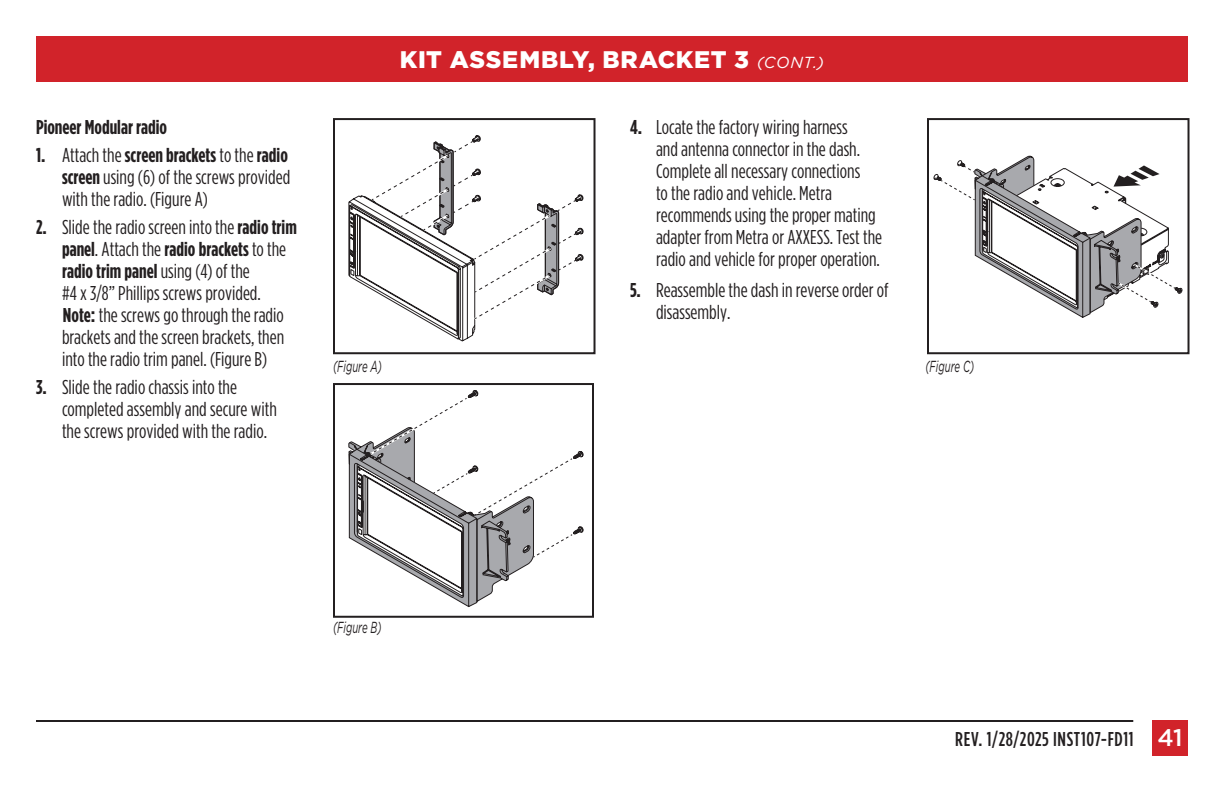
<style>
.page{position:relative;width:1224px;height:792px;background:#fff}
.page>*{position:absolute;margin:0;border:0;box-sizing:border-box;transform-origin:0 0}
.t1{font:900 24px "Gotham";letter-spacing:.03em;color:#fff}
.t2{font:20px/22px "Gotham Condensed";color:#231f20}
.t3{font:500 20px "Gotham Condensed";letter-spacing:.03em;color:#231f20}
.t4{font:700 20px "Gotham Condensed";color:#231f20}
.t5{font:italic 16px "Gotham";color:#231f20;scale:.6 1}
.s1{font-weight:700}
.s2{font-weight:400;font-style:italic;font-size:16px}
.s3{font-family:"Gotham";font-size:24px;color:#fff}
</style>
<div class="page">
<div style="left:36px;top:36px;width:1152px;height:45px;background:#d1232a"></div>
<hr style="left:36px;top:720px;width:1097px;height:2px;background:#231f20">
<div style="left:1152px;top:720px;width:36px;height:36px;background:#d1232a"></div>
<svg style="left:348px;top:135px;width:235px;height:206px"></svg>
<div style="left:333px;top:118px;width:263px;height:236px;border:2px solid #231f20"></div>
<svg style="left:934px;top:156px;width:248px;height:162px"></svg>
<div style="left:927px;top:118px;width:263px;height:236px;border:2px solid #231f20"></div>
<svg style="left:348px;top:390px;width:235px;height:217px"></svg>
<div style="left:333px;top:383px;width:261px;height:235px;border:2px solid #231f20"></div>
<p class="t4" style="left:36px;top:116px;width:133px">Pioneer Modular radio</p>
<p class="t2" style="left:62px;top:144px;width:230px;text-align:justify;text-indent:-26px"><span class="s1">1.</span> Attach the <span class="s1">screen brackets</span> to the <span class="s1">radio screen</span> using (6) of the screws provided with the radio. (Figure A)</p>
<p class="t2" style="left:62px;top:216px;width:236px;text-indent:-26px"><span class="s1">2.</span> Slide the radio screen into the <span class="s1">radio trim panel</span>. Attach the <span class="s1">radio brackets</span> to the <span class="s1">radio trim panel</span> using (4) of the<br>#4 x 3/8” Phillips screws provided.<br><span class="s1">Note:</span> the screws go through the radio brackets and the screen brackets, then into the radio trim panel. (Figure B)</p>
<p class="t2" style="left:62px;top:376px;width:216px;text-indent:-26px"><span class="s1">3.</span> Slide the radio chassis into the completed assembly and secure with the screws provided with the radio.</p>
<p class="t1" style="left:400px;top:46px;width:426px">KIT ASSEMBLY, BRACKET 3 <span class="s2">(CONT.)</span></p>
<p class="t2" style="left:656px;top:116px;width:228px;text-indent:-26px"><span class="s1">4.</span> Locate the factory wiring harness<br>and antenna connector in the dash.<br>Complete all necessary connections<br>to the radio and vehicle. Metra recommends using the proper mating adapter from Metra or AXXESS. Test the radio and vehicle for proper operation.</p>
<p class="t2" style="left:656px;top:279px;width:234px;text-indent:-26px"><span class="s1">5.</span> Reassemble the dash in reverse order of disassembly.</p>
<p class="t5" style="left:333px;top:357px;width:83px">(Figure A)</p>
<p class="t5" style="left:925px;top:357px;width:83px">(Figure C)</p>
<p class="t5" style="left:333px;top:619px;width:83px">(Figure B)</p>
<p class="t3" style="left:955px;top:728px;width:229px">REV. 1/28/2025 INST107-FD11 <span class="s3">41</span></p>
</div>
